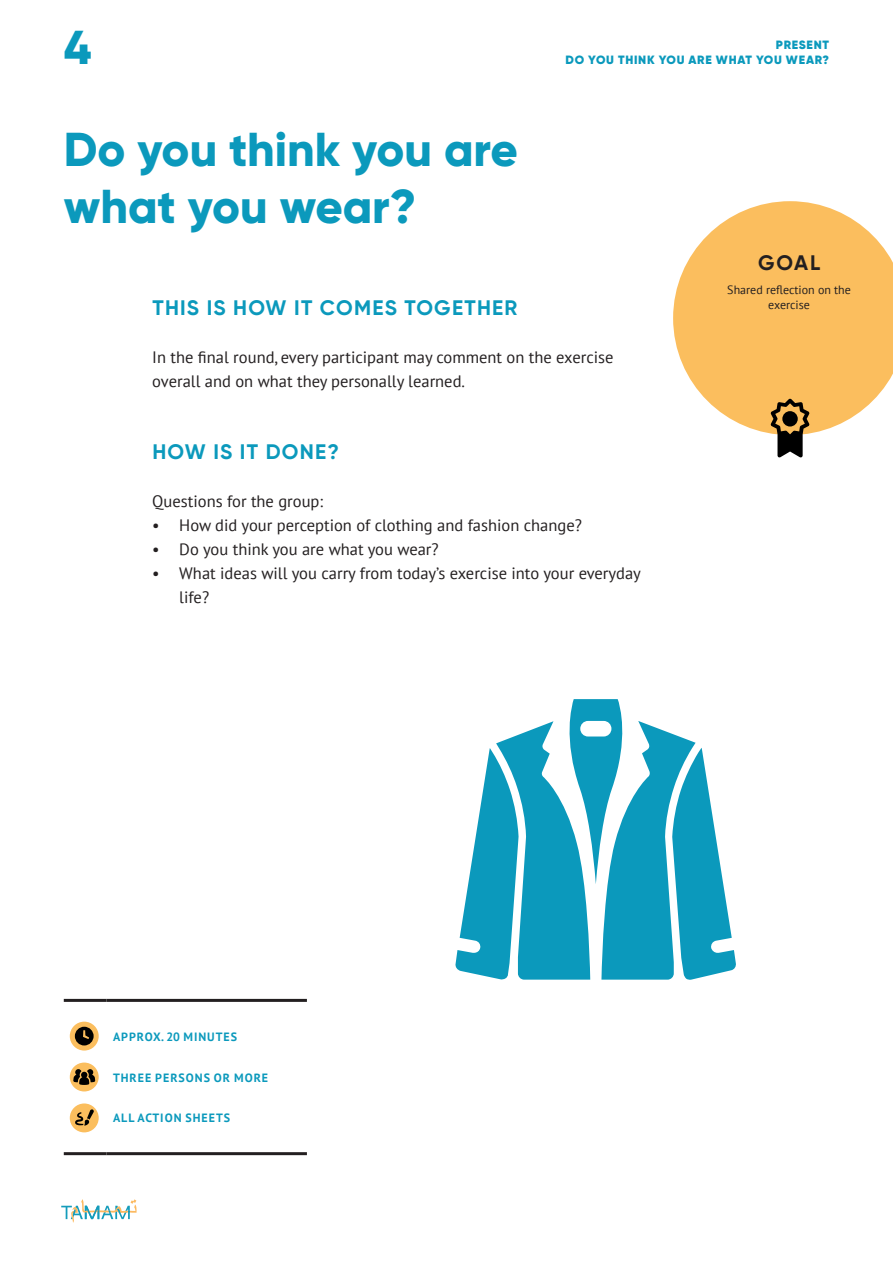
<style>
.page{position:relative;width:893px;height:1263px;background:#fff}
.page>*{position:absolute;margin:0;border:0;box-sizing:border-box;transform-origin:0 0}
.t1{font:800 47.55px/57px "Gilroy";color:#0b99bc}
.t2{font:700 21px "Gilroy";letter-spacing:.06em;color:#0b99bc}
.t3{font:700 21px "Gilroy";color:#231f20}
.t4{font:16.5px/24px "PT Sans";color:#231f20}
.t5{font:700 12px "PT Sans";letter-spacing:.08em;color:#0b99bc}
.t6{font:900 12px/14.4px "Gilroy";letter-spacing:.06em;color:#0b99bc;text-align:right}
.t7{font:12px/15px "PT Sans";color:#231f20;text-align:center}
</style>
<div class="page">
<svg style="left:455px;top:699px;width:281px;height:281px"></svg>
<hr style="left:64px;top:999px;width:43px;height:3px;background:#231f20">
<hr style="left:107px;top:999px;width:200px;height:3px;background:#231f20">
<hr style="left:64px;top:1152px;width:43px;height:3px;background:#231f20">
<hr style="left:107px;top:1152px;width:200px;height:3px;background:#231f20">
<div style="left:70px;top:1022px;width:29px;height:28px;background:#fbbe5e;border-radius:50%"></div>
<svg style="left:75px;top:1027px;width:19px;height:18px"></svg>
<div style="left:70px;top:1062px;width:29px;height:29px;background:#fbbe5e;border-radius:50%"></div>
<svg style="left:73px;top:1069px;width:22px;height:16px"></svg>
<div style="left:70px;top:1103px;width:29px;height:29px;background:#fbbe5e;border-radius:50%"></div>
<svg style="left:75px;top:1109px;width:19px;height:17px"></svg>
<svg style="left:673px;top:201px;width:220px;height:233px;fill:#fbbe5e"></svg>
<svg style="left:771px;top:399px;width:38px;height:58px"></svg>
<div style="left:782px;top:411px;width:16px;height:15px;background:#000;border-radius:50%"></div>
<svg style="left:61px;top:1199px;width:76px;height:24px"></svg>
<h1 class="t1" style="left:64px;top:18px;width:29px">4</h1>
<h1 class="t1" style="left:64px;top:121px;width:456px">Do you think you are what you wear?</h1>
<p class="t6" style="left:566px;top:38px;width:265px">PRESENT<br>DO YOU THINK YOU ARE WHAT YOU WEAR?</p>
<p class="t2" style="left:152px;top:295px;width:367px">THIS IS HOW IT COMES TOGETHER</p>
<p class="t4" style="left:152px;top:345px;width:463px">In the final round, every participant may comment on the exercise overall and on what they personally learned.</p>
<p class="t2" style="left:152px;top:439px;width:188px">HOW IS IT DONE?</p>
<p class="t4" style="left:152px;top:489px;width:172px">Questions for the group:</p>
<p class="t4" style="left:152px;top:513px;width:431px">• How did your perception of clothing and fashion change?</p>
<p class="t4" style="left:152px;top:537px;width:288px">• Do you think you are what you wear?</p>
<p class="t4" style="left:179px;top:561px;width:463px;text-indent:-27px">• What ideas will you carry from today’s exercise into your everyday life?</p>
<p class="t3" style="left:758px;top:250px;width:64px">GOAL</p>
<p class="t7" style="left:727px;top:282px;width:125px">Shared reflection on the exercise</p>
<p class="t5" style="left:113px;top:1028px;width:125px">APPROX. 20 MINUTES</p>
<p class="t5" style="left:113px;top:1069px;width:157px">THREE PERSONS OR MORE</p>
<p class="t5" style="left:113px;top:1110px;width:119px">ALL ACTION SHEETS</p>
</div>
